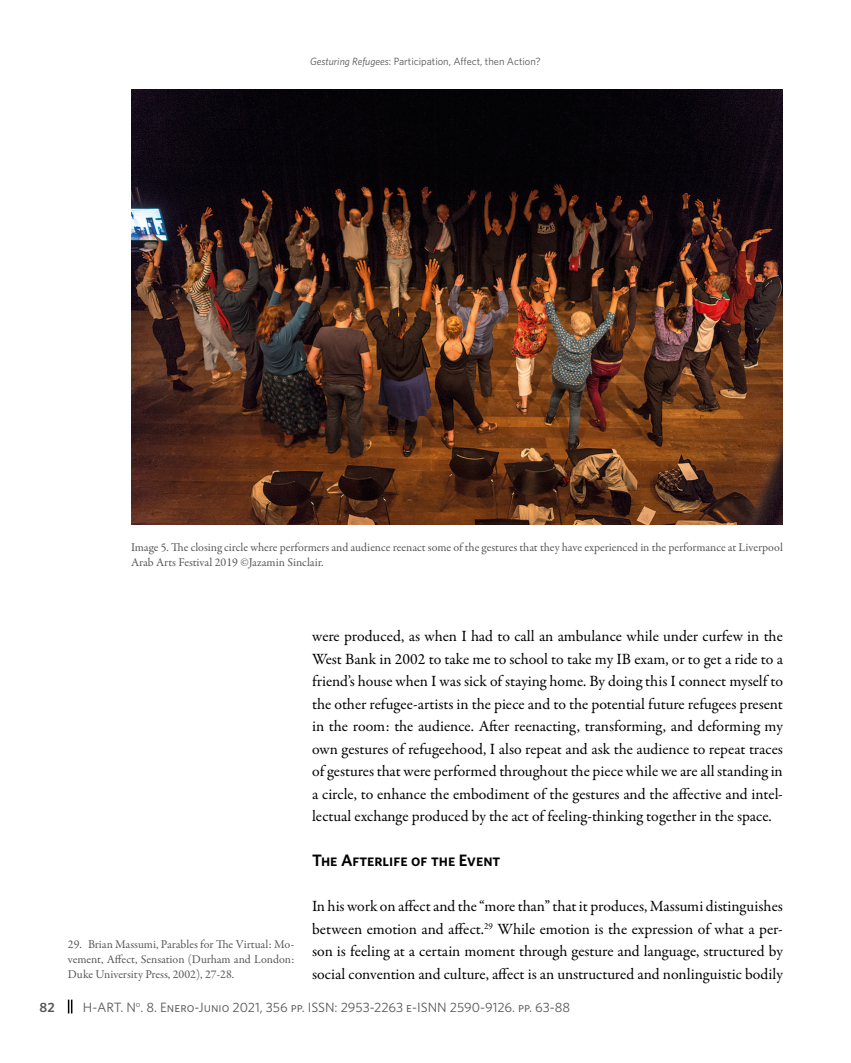
<style>
.page{position:relative;width:851px;height:1063px;background:#fff}
.page>*{position:absolute;margin:0;border:0;box-sizing:border-box;transform-origin:0 0}
.t1{font:600 16.5px "Whitney";color:#000}
.t2{font:15.75px/22.5px "Garamond Premr Pro";color:#000;text-align:justify}
.t3{font:13.5px "Whitney";color:#575756}
.t4{font:600 13.5px "Whitney";color:#575756}
.t5{font:12px/15px "Garamond Premr Pro";color:#575756}
.t6{font:10.5px "Whitney";color:#575756}
.s1{font-style:italic}
</style>
<div class="page">
<svg style="left:68px;top:1000px;width:4px;height:13px"></svg>
<img style="left:131px;top:89px;width:651px;height:435px">
<p class="t6" style="left:310px;top:54px;width:232px"><span class="s1">Gesturing Refugees</span>: Participation, Affect, then Action?</p>
<p class="t5" style="left:131px;top:540px;width:653px">Image 5. The closing circle where performers and audience reenact some of the gestures that they have experienced in the performance at Liverpool<br>Arab Arts Festival 2019 ©Jazamin Sinclair.</p>
<p class="t5" style="left:68px;top:937px;width:228px;text-align:justify">29. Brian Massumi, Parables for The Virtual: Mo&shy;vement, Affect, Sensation (Durham and London:<br>Duke University Press, 2002), 27-28.</p>
<p class="t2" style="left:312px;top:625px;width:472px">were produced, as when I had to call an ambulance while under curfew in the West Bank in 2002 to take me to school to take my IB exam, or to get a ride to a friend’s house when I was sick of staying home. By doing this I connect myself to the other refugee-artists in the piece and to the potential future refugees present in the room: the audience. After reenacting, transforming, and deforming my own gestures of refugeehood, I also repeat and ask the audience to repeat traces of gestures that were performed throughout the piece while we are all standing in a circle, to enhance the embodiment of the gestures and the affective and intel&shy;lectual exchange produced by the act of feeling-thinking together in the space.</p>
<p class="t1" style="left:312px;top:850px;width:190px">The Afterlife of the Event</p>
<p class="t2" style="left:312px;top:895px;width:472px">In his work on affect and the “more than” that it produces, Massumi distinguishes between emotion and affect.<sup>29</sup> While emotion is the expression of what a per&shy;son is feeling at a certain moment through gesture and language, structured by social convention and culture, affect is an unstructured and nonlinguistic bodily</p>
<p class="t4" style="left:40px;top:998px;width:17px">82</p>
<p class="t3" style="left:83px;top:998px;width:488px">H-ART. N<sup>o</sup>. 8. Enero-Junio 2021, 356 pp. ISSN: 2953-2263 e-ISNN 2590-9126. pp. 63-88</p>
</div>
